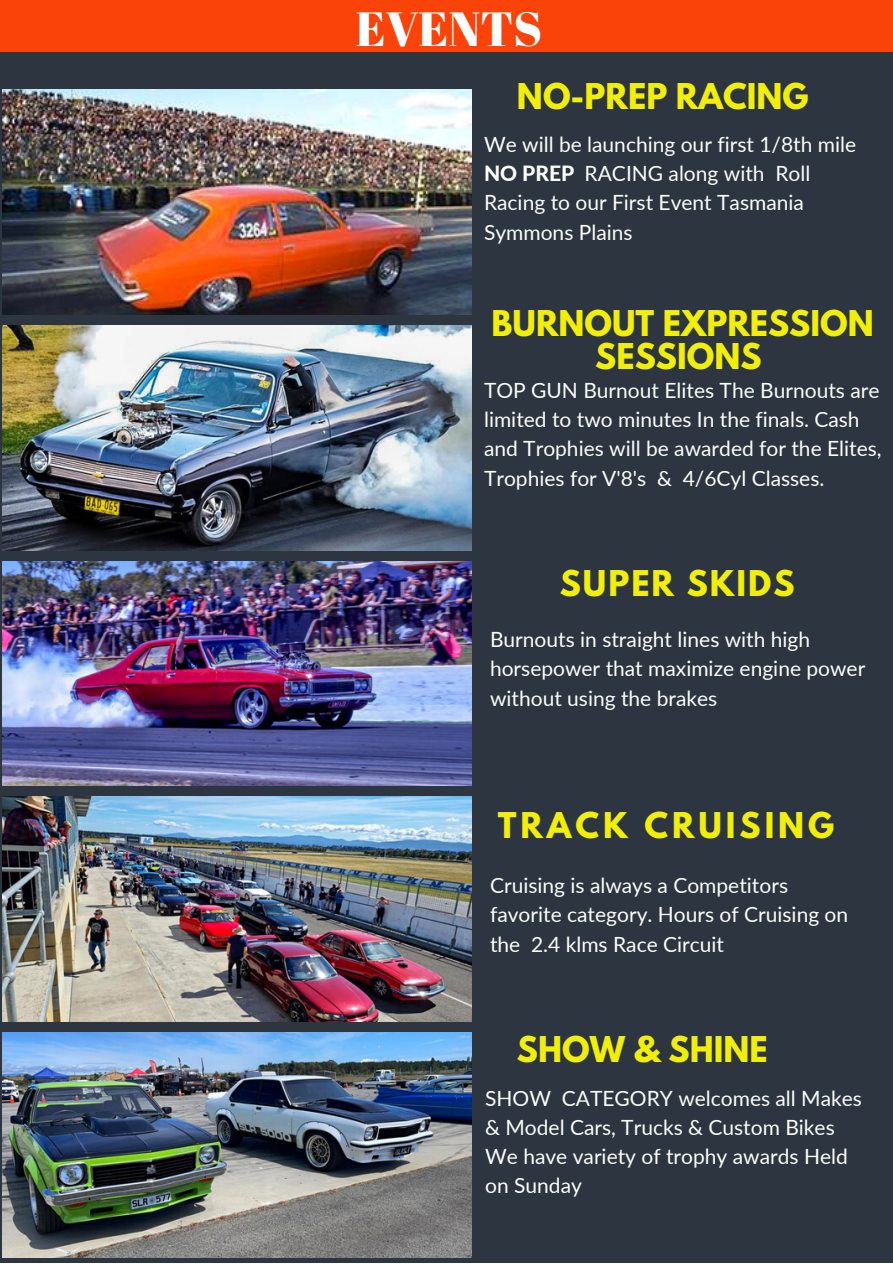
<style>
.page{position:relative;width:893px;height:1264px;background:#fff}
.page>*{position:absolute;margin:0;border:0;box-sizing:border-box;transform-origin:0 0}
.t1{font:48px "Abril Fatface";color:#fff}
.t2{font:700 31.5px/32.5px "League Spartan";color:#f1ef06;text-align:center}
.t3{font:700 31.5px "League Spartan";letter-spacing:.125em;color:#f1ef06}
.t4{font:700 31.5px "League Spartan";letter-spacing:.065em;color:#f1ef06}
.t5{font:21px/29.2px "Lato";color:#fbfefb}
.s1{font-weight:800}
</style>
<div class="page">
<div style="left:0;top:0;width:892px;height:1262px;background:#2c3540"></div>
<div style="left:0;top:0;width:892px;height:52px;background:#fa4309"></div>
<img style="left:3px;top:796px;width:468px;height:225px">
<img style="left:3px;top:561px;width:468px;height:224px">
<img style="left:3px;top:89px;width:468px;height:225px">
<img style="left:3px;top:1032px;width:468px;height:225px">
<img style="left:3px;top:325px;width:468px;height:225px">
<p class="t1" style="left:356px;top:-5px;width:188px">EVENTS</p>
<p class="t2" style="left:517px;top:84px;width:293px">NO-PREP RACING</p>
<p class="t5" style="left:484px;top:129px;width:373px">We will be launching our first 1/8th mile</p>
<p class="t5" style="left:484px;top:158px;width:328px"><span class="s1">NO PREP</span> RACING along with Roll<br>Racing to our First Event Tasmania<br>Symmons Plains</p>
<p class="t2" style="left:491px;top:311px;width:383px">BURNOUT EXPRESSION<br>SESSIONS</p>
<p class="t5" style="left:484px;top:375px;width:399px">TOP GUN Burnout Elites The Burnouts are limited to two minutes In the finals. Cash and Trophies will be awarded for the Elites, Trophies for V'8's &amp; 4/6Cyl Classes.</p>
<p class="t4" style="left:559px;top:567px;width:236px">SUPER SKIDS</p>
<p class="t5" style="left:490px;top:624px;width:377px">Burnouts in straight lines with high horsepower that maximize engine power without using the brakes</p>
<p class="t3" style="left:497px;top:809px;width:338px">TRACK CRUISING</p>
<p class="t5" style="left:490px;top:870px;width:360px">Cruising is always a Competitors favorite category. Hours of Cruising on the 2.4 klms Race Circuit</p>
<p class="t2" style="left:517px;top:1036px;width:252px">SHOW &amp; SHINE</p>
<p class="t5" style="left:485px;top:1082px;width:378px">SHOW CATEGORY welcomes all Makes &amp; Model Cars, Trucks &amp; Custom Bikes<br>We have variety of trophy awards Held on Sunday</p>
</div>
